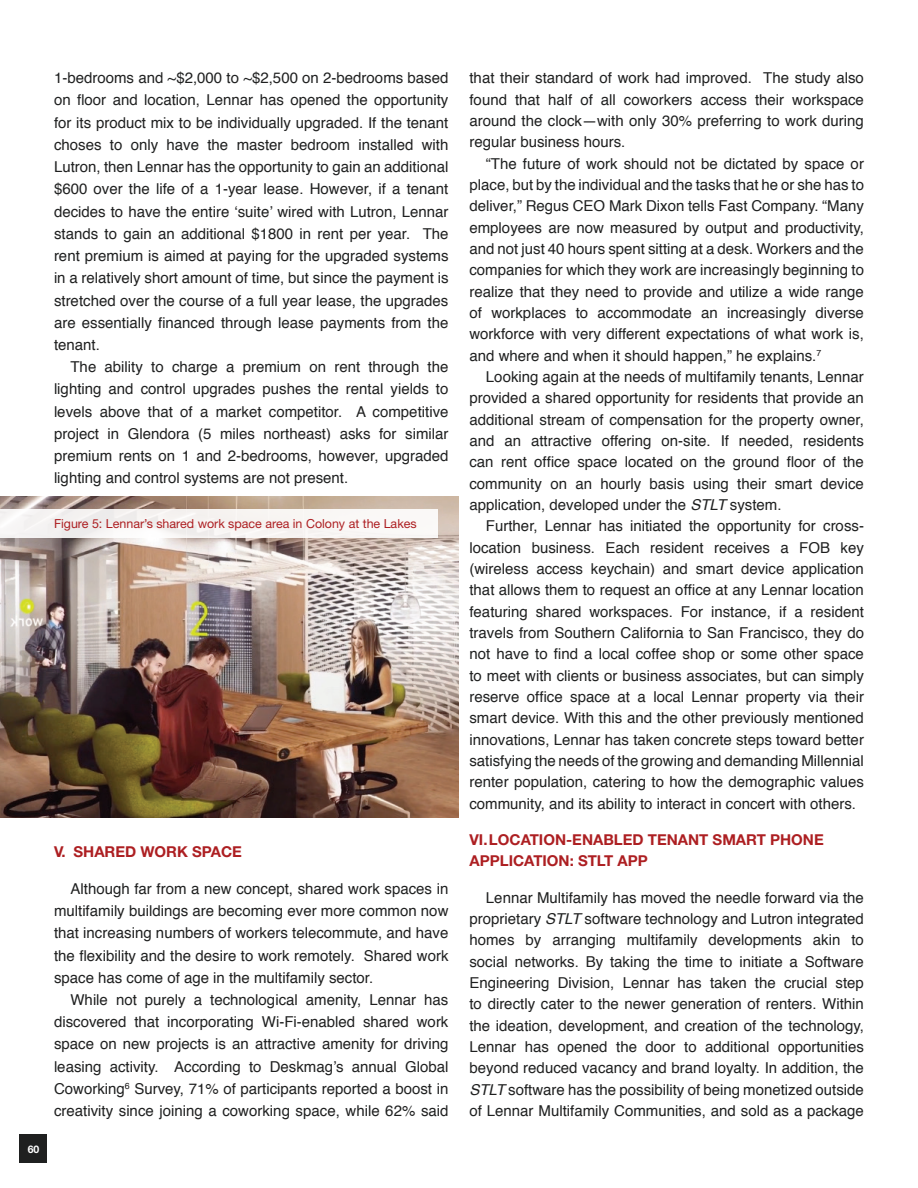
<style>
.page{position:relative;width:918px;height:1188px;background:#fff}
.page>*{position:absolute;margin:0;border:0;box-sizing:border-box;transform-origin:0 0}
.t1{font:15px/21.3px "Helvetica";color:#1f2020;text-align:justify}
.t2{font:700 15px/21.3px "Helvetica Neue LT Std";color:#ad1f22}
.t3{font:12.45px "Helvetica Neue LT Std";color:#ad1f22}
.t4{font:700 10.5px "Helvetica Neue LT Std";color:#fff}
.s1{font-style:italic}
</style>
<div class="page">
<div style="left:20px;top:1134px;width:27px;height:28px;background:#1f2020"></div>
<img style="left:0;top:497px;width:459px;height:320px">
<div style="left:0;top:510px;width:437px;height:28px;background:#f7f5f3"></div>
<p class="t1" style="left:54px;top:68px;width:396px;line-height:22.2px">1-bedrooms and ~$2,000 to ~$2,500 on 2-bedrooms based on floor and location, Lennar has opened the opportunity for its product mix to be individually upgraded. If the tenant choses to only have the master bedroom installed with Lutron, then Lennar has the opportunity to gain an additional $600 over the life of a 1-year lease. However, if a tenant decides to have the entire ‘suite’ wired with Lutron, Lennar stands to gain an additional $1800 in rent per year. The rent premium is aimed at paying for the upgraded systems in a relatively short amount of time, but since the payment is stretched over the course of a full year lease, the upgrades are essentially financed through lease payments from the tenant.</p>
<p class="t1" style="left:54px;top:357px;width:396px;line-height:22.2px;text-indent:16px">The ability to charge a premium on rent through the lighting and control upgrades pushes the rental yields to levels above that of a market competitor. A competitive project in Glendora (5 miles northeast) asks for similar premium rents on 1 and 2-bedrooms, however, upgraded lighting and control systems are not present.</p>
<p class="t3" style="left:54px;top:517px;width:364px">Figure 5: Lennar’s shared work space area in Colony at the Lakes</p>
<p class="t4" style="left:28px;top:1142px;width:13px">60</p>
<p class="t2" style="left:54px;top:840px;width:189px">V. SHARED WORK SPACE</p>
<p class="t1" style="left:54px;top:879px;width:396px;line-height:22.2px;text-indent:16px">Although far from a new concept, shared work spaces in multifamily buildings are becoming ever more common now that increasing numbers of workers telecommute, and have the flexibility and the desire to work remotely. Shared work space has come of age in the multifamily sector.</p>
<p class="t1" style="left:54px;top:990px;width:396px;line-height:22.2px;text-indent:16px">While not purely a technological amenity, Lennar has discovered that incorporating Wi-Fi-enabled shared work space on new projects is an attractive amenity for driving leasing activity. According to Deskmag’s annual Global Coworking<sup>6</sup> Survey, 71% of participants reported a boost in creativity since joining a coworking space, while 62% said</p>
<p class="t1" style="left:469px;top:69px;width:396px">that their standard of work had improved. The study also found that half of all coworkers access their workspace around the clock—with only 30% preferring to work during regular business hours.</p>
<p class="t1" style="left:469px;top:154px;width:396px;text-indent:16px">“The future of work should not be dictated by space or place, but by the individual and the tasks that he or she has to deliver,” Regus CEO Mark Dixon tells Fast Company. “Many employees are now measured by output and productivity, and not just 40 hours spent sitting at a desk. Workers and the companies for which they work are increasingly beginning to realize that they need to provide and utilize a wide range of workplaces to accommodate an increasingly diverse workforce with very different expectations of what work is, and where and when it should happen,” he explains.<sup>7</sup></p>
<p class="t1" style="left:469px;top:367px;width:396px;text-indent:16px">Looking again at the needs of multifamily tenants, Lennar provided a shared opportunity for residents that provide an additional stream of compensation for the property owner, and an attractive offering on-site. If needed, residents can rent office space located on the ground floor of the community on an hourly basis using their smart device application, developed under the <span class="s1">STLT</span> system.</p>
<p class="t1" style="left:469px;top:517px;width:396px;text-indent:16px">Further, Lennar has initiated the opportunity for cross&shy;location business. Each resident receives a FOB key (wireless access keychain) and smart device application that allows them to request an office at any Lennar location featuring shared workspaces. For instance, if a resident travels from Southern California to San Francisco, they do not have to find a local coffee shop or some other space to meet with clients or business associates, but can simply reserve office space at a local Lennar property via their smart device. With this and the other previously mentioned innovations, Lennar has taken concrete steps toward better satisfying the needs of the growing and demanding Millennial renter population, catering to how the demographic values community, and its ability to interact in concert with others.</p>
<p class="t2" style="left:469px;top:829px;width:356px">VI.LOCATION-ENABLED TENANT SMART PHONE<br>APPLICATION: STLT APP</p>
<p class="t1" style="left:469px;top:888px;width:396px;text-indent:16px">Lennar Multifamily has moved the needle forward via the proprietary <span class="s1">STLT</span> software technology and Lutron integrated homes by arranging multifamily developments akin to social networks. By taking the time to initiate a Software Engineering Division, Lennar has taken the crucial step to directly cater to the newer generation of renters. Within the ideation, development, and creation of the technology, Lennar has opened the door to additional opportunities beyond reduced vacancy and brand loyalty. In addition, the <span class="s1">STLT</span> software has the possibility of being monetized outside of Lennar Multifamily Communities, and sold as a package</p>
</div>
